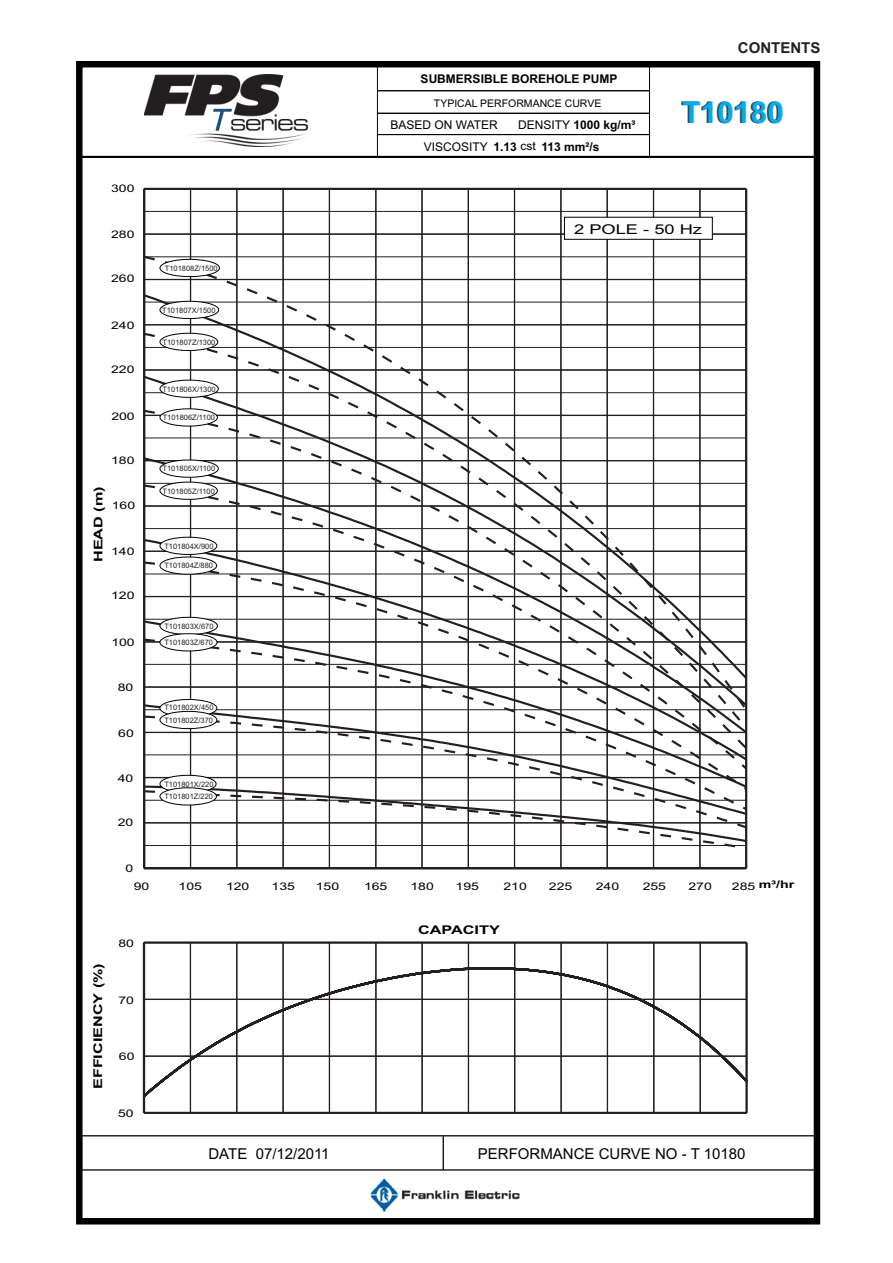
<style>
.page{position:relative;width:893px;height:1263px;background:#fff}
.page>*{position:absolute;margin:0;border:0;box-sizing:border-box;transform-origin:0 0}
.t1{font:700 30px "Arial";color:#00aeef}
.t2{font:15px "Arial";color:#000}
.t3{font:700 15px "Arial";color:#231f20}
.t4{font:13.5px "Arial";color:#000;scale:1.35 1}
.t5{font:700 12px "Arial";color:#000}
.t6{font:12px "Arial";color:#000}
.t7{font:700 12px "Arial";color:#000;scale:1.35 1}
.t8{font:10.5px "Arial";color:#000;scale:1.33 1}
.t9{font:10.5px "Arial";color:#000}
.t10{font:700 10.5px "Arial";color:#000;scale:1.35 1}
.t11{font:7.5px/12.5px "Arial";color:#231f20}
.s1{font-weight:700}
.s2{font-weight:400}
</style>
<div class="page">
<hr style="left:237px;top:189px;width:1px;height:679px;background:#231f20">
<hr style="left:376px;top:189px;width:1px;height:679px;background:#231f20">
<hr style="left:144px;top:211px;width:602px;height:1px;background:#231f20">
<hr style="left:190px;top:189px;width:1px;height:679px;background:#231f20">
<hr style="left:236px;top:189px;width:1px;height:679px;background:#231f20">
<hr style="left:282px;top:189px;width:2px;height:679px;background:#231f20">
<hr style="left:329px;top:189px;width:1px;height:679px;background:#231f20">
<hr style="left:375px;top:189px;width:1px;height:679px;background:#231f20">
<hr style="left:421px;top:189px;width:2px;height:679px;background:#231f20">
<hr style="left:468px;top:189px;width:1px;height:679px;background:#231f20">
<hr style="left:514px;top:189px;width:1px;height:679px;background:#231f20">
<hr style="left:560px;top:189px;width:2px;height:679px;background:#231f20">
<hr style="left:607px;top:189px;width:1px;height:679px;background:#231f20">
<hr style="left:653px;top:189px;width:1px;height:679px;background:#231f20">
<hr style="left:699px;top:189px;width:2px;height:679px;background:#231f20">
<hr style="left:144px;top:233px;width:602px;height:2px;background:#231f20">
<hr style="left:144px;top:867px;width:602px;height:2px;background:#231f20">
<hr style="left:745px;top:189px;width:2px;height:679px;background:#231f20">
<hr style="left:144px;top:188px;width:602px;height:2px;background:#231f20">
<hr style="left:143px;top:189px;width:2px;height:679px;background:#231f20">
<svg style="left:145px;top:830px;width:603px;height:20px"></svg>
<svg style="left:145px;top:816px;width:603px;height:14px"></svg>
<svg style="left:145px;top:812px;width:603px;height:4px"></svg>
<svg style="left:145px;top:792px;width:603px;height:20px"></svg>
<svg style="left:145px;top:771px;width:603px;height:21px"></svg>
<svg style="left:145px;top:751px;width:603px;height:20px"></svg>
<svg style="left:145px;top:731px;width:603px;height:20px"></svg>
<svg style="left:145px;top:713px;width:603px;height:18px"></svg>
<svg style="left:145px;top:254px;width:603px;height:459px"></svg>
<hr style="left:237px;top:942px;width:1px;height:171px;background:#231f20">
<hr style="left:190px;top:942px;width:1px;height:171px;background:#231f20">
<hr style="left:236px;top:942px;width:1px;height:171px;background:#231f20">
<hr style="left:282px;top:942px;width:2px;height:171px;background:#231f20">
<hr style="left:329px;top:942px;width:1px;height:171px;background:#231f20">
<hr style="left:375px;top:942px;width:2px;height:171px;background:#231f20">
<hr style="left:421px;top:942px;width:2px;height:171px;background:#231f20">
<hr style="left:468px;top:942px;width:1px;height:171px;background:#231f20">
<hr style="left:514px;top:942px;width:1px;height:171px;background:#231f20">
<hr style="left:560px;top:942px;width:2px;height:171px;background:#231f20">
<hr style="left:607px;top:942px;width:1px;height:171px;background:#231f20">
<hr style="left:653px;top:942px;width:1px;height:171px;background:#231f20">
<hr style="left:700px;top:942px;width:1px;height:171px;background:#231f20">
<hr style="left:144px;top:1112px;width:603px;height:2px;background:#231f20">
<hr style="left:745px;top:942px;width:3px;height:171px;background:#231f20">
<hr style="left:144px;top:941px;width:603px;height:3px;background:#231f20">
<hr style="left:143px;top:942px;width:2px;height:171px;background:#231f20">
<svg style="left:142px;top:966px;width:606px;height:133px"></svg>
<div style="left:81px;top:1135px;width:735px;height:35px;border:1px solid #000"></div>
<hr style="left:443px;top:1136px;width:1px;height:34px;background:#000">
<div style="left:78px;top:63px;width:739px;height:95px;border:2px solid #000"></div>
<div style="left:377px;top:66px;width:273px;height:25px;border:1px solid #000"></div>
<div style="left:377px;top:113px;width:273px;height:22px;border:1px solid #000"></div>
<div style="left:377px;top:134px;width:273px;height:23px;border:1px solid #000"></div>
<div style="left:76px;top:61px;width:744px;height:1163px;border:6px solid #000"></div>
<div style="left:160px;top:775px;width:56px;height:18px;background:#fff;border:1px solid #000;border-radius:50%"></div>
<img style="left:144px;top:74px;width:165px;height:72px">
<div style="left:564px;top:217px;width:148px;height:22px;background:#fff"></div>
<div style="left:160px;top:788px;width:57px;height:17px;background:#fff;border:1px solid #000;border-radius:50%"></div>
<div style="left:160px;top:699px;width:57px;height:18px;background:#fff;border:1px solid #000;border-radius:50%"></div>
<div style="left:160px;top:711px;width:57px;height:18px;background:#fff;border:1px solid #000;border-radius:50%"></div>
<div style="left:160px;top:617px;width:58px;height:18px;background:#fff;border:1px solid #000;border-radius:50%"></div>
<div style="left:160px;top:633px;width:57px;height:18px;background:#fff;border:1px solid #000;border-radius:50%"></div>
<div style="left:160px;top:537px;width:57px;height:18px;background:#fff;border:1px solid #000;border-radius:50%"></div>
<div style="left:160px;top:557px;width:57px;height:17px;background:#fff;border:1px solid #000;border-radius:50%"></div>
<div style="left:160px;top:460px;width:58px;height:17px;background:#fff;border:1px solid #000;border-radius:50%"></div>
<div style="left:160px;top:482px;width:58px;height:17px;background:#fff;border:1px solid #000;border-radius:50%"></div>
<div style="left:160px;top:380px;width:58px;height:18px;background:#fff;border:1px solid #000;border-radius:50%"></div>
<div style="left:160px;top:409px;width:58px;height:17px;background:#fff;border:1px solid #000;border-radius:50%"></div>
<div style="left:160px;top:301px;width:59px;height:18px;background:#fff;border:1px solid #000;border-radius:50%"></div>
<div style="left:160px;top:333px;width:58px;height:18px;background:#fff;border:1px solid #000;border-radius:50%"></div>
<div style="left:160px;top:259px;width:60px;height:18px;background:#fff;border:1px solid #000;border-radius:50%"></div>
<img style="left:370px;top:1178px;width:150px;height:34px">
<h3 class="t8" style="left:111px;top:184px;width:19px">300</h3>
<h3 class="t8" style="left:111px;top:230px;width:19px">280</h3>
<h3 class="t8" style="left:111px;top:275px;width:19px">260</h3>
<h3 class="t8" style="left:111px;top:321px;width:19px">240</h3>
<h3 class="t8" style="left:111px;top:366px;width:19px">220</h3>
<h3 class="t8" style="left:111px;top:412px;width:19px">200</h3>
<h3 class="t8" style="left:111px;top:456px;width:19px">180</h3>
<h3 class="t7" style="left:94px;top:562px;width:58px;rotate:-90deg">HEAD (m)</h3>
<h3 class="t8" style="left:112px;top:501px;width:19px">160</h3>
<h3 class="t8" style="left:111px;top:547px;width:19px">140</h3>
<h3 class="t8" style="left:111px;top:591px;width:19px">120</h3>
<h3 class="t8" style="left:111px;top:638px;width:19px">100</h3>
<h3 class="t8" style="left:118px;top:684px;width:13px">80</h3>
<h3 class="t8" style="left:118px;top:729px;width:13px">60</h3>
<h3 class="t8" style="left:118px;top:774px;width:13px">40</h3>
<h3 class="t8" style="left:118px;top:818px;width:13px">20</h3>
<h3 class="t8" style="left:126px;top:864px;width:7px">0</h3>
<p class="t11" style="left:165px;top:263px;width:54px">T101808Z/1500</p>
<p class="t11" style="left:162px;top:305px;width:55px">T101807X/1500</p>
<p class="t11" style="left:162px;top:337px;width:54px">T101807Z/1300</p>
<p class="t11" style="left:162px;top:383px;width:55px">T101806X/1300</p>
<p class="t11" style="left:163px;top:412px;width:54px">T101806Z/1100</p>
<p class="t11" style="left:162px;top:463px;width:54px">T101805X/1100</p>
<p class="t11" style="left:162px;top:485px;width:54px">T101805Z/1100</p>
<p class="t11" style="left:164px;top:540px;width:51px">T101804X/900</p>
<p class="t11" style="left:164px;top:560px;width:50px">T101804Z/880</p>
<p class="t11" style="left:164px;top:619px;width:51px;line-height:16.4px">T101803X/670<br>T101803Z/670</p>
<p class="t11" style="left:164px;top:702px;width:51px">T101802X/450<br>T101802Z/370</p>
<p class="t11" style="left:164px;top:779px;width:51px">T101801X/220</p>
<p class="t11" style="left:164px;top:791px;width:50px">T101801Z/220</p>
<h3 class="t5" style="left:421px;top:75px;width:198px">SUBMERSIBLE BOREHOLE PUMP</h3>
<h3 class="t9" style="left:434px;top:99px;width:169px">TYPICAL PERFORMANCE CURVE</h3>
<h3 class="t6" style="left:424px;top:142px;width:177px">VISCOSITY <span class="s1">1.13</span> cst <span class="s1">113 mm²/s</span></h3>
<h3 class="t6" style="left:390px;top:120px;width:109px">BASED ON WATER</h3>
<h3 class="t5" style="left:518px;top:120px;width:119px"><span class="s2">DENSITY</span> 1000 kg/m³</h3>
<h2 class="t3" style="left:738px;top:42px;width:84px">CONTENTS</h2>
<h1 class="t1" style="left:682px;top:101px;width:103px">T10180</h1>
<h3 class="t4" style="left:574px;top:224px;width:96px">2 POLE - 50 Hz</h3>
<h3 class="t8" style="left:134px;top:882px;width:13px">90</h3>
<h3 class="t10" style="left:759px;top:881px;width:28px">m³/hr</h3>
<h3 class="t8" style="left:179px;top:882px;width:19px">105</h3>
<h3 class="t8" style="left:272px;top:882px;width:19px">135</h3>
<h3 class="t8" style="left:316px;top:882px;width:19px">150</h3>
<h3 class="t8" style="left:364px;top:882px;width:19px">165</h3>
<h3 class="t8" style="left:503px;top:882px;width:19px">210</h3>
<h3 class="t8" style="left:596px;top:882px;width:19px">240</h3>
<h3 class="t8" style="left:643px;top:882px;width:19px">255</h3>
<h3 class="t8" style="left:226px;top:882px;width:19px">120</h3>
<h3 class="t8" style="left:410px;top:882px;width:19px">180</h3>
<h3 class="t8" style="left:456px;top:882px;width:19px">195</h3>
<h3 class="t8" style="left:549px;top:882px;width:19px">225</h3>
<h3 class="t8" style="left:688px;top:882px;width:19px">270</h3>
<h3 class="t8" style="left:732px;top:882px;width:19px">285</h3>
<h3 class="t7" style="left:94px;top:1089px;width:95px;rotate:-90deg">EFFICIENCY (%)</h3>
<h3 class="t8" style="left:118px;top:939px;width:13px">80</h3>
<h3 class="t8" style="left:118px;top:996px;width:13px">70</h3>
<h3 class="t8" style="left:119px;top:1052px;width:13px">60</h3>
<h3 class="t8" style="left:118px;top:1109px;width:13px">50</h3>
<h2 class="t2" style="left:208px;top:1148px;width:123px">DATE 07/12/2011</h2>
<h3 class="t7" style="left:418px;top:925px;width:62px">CAPACITY</h3>
<h2 class="t2" style="left:478px;top:1148px;width:269px">PERFORMANCE CURVE NO - T 10180</h2>
</div>
